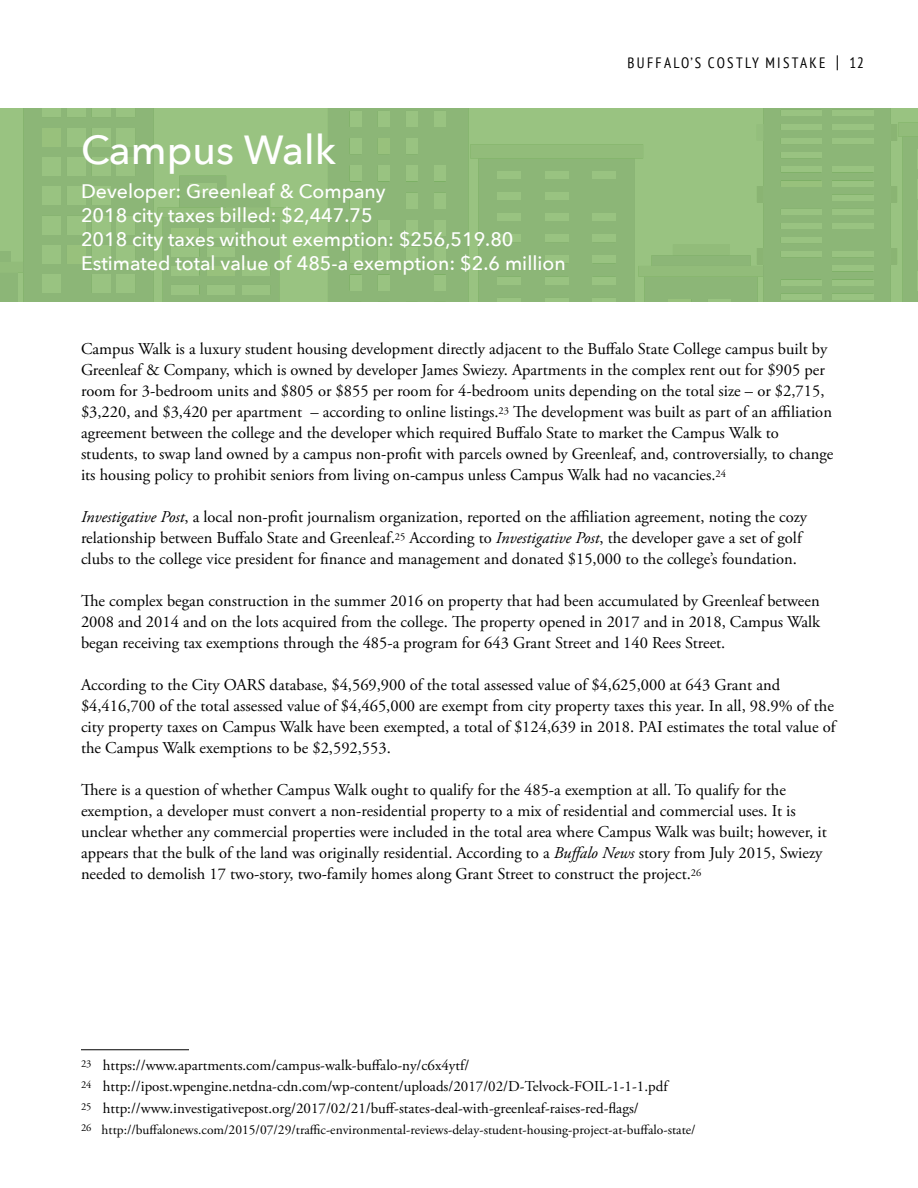
<style>
.page{position:relative;width:918px;height:1188px;background:#fff}
.page>*{position:absolute;margin:0;border:0;box-sizing:border-box;transform-origin:0 0}
.t1{font:500 40.5px "Avenir Next";color:#fff}
.t2{font:500 19.5px/24px "Avenir Next";color:#fff}
.t3{font:16.5px/21px "Adobe Garamond Pro";color:#000}
.t4{font:15px/21.3px "Adobe Garamond Pro";color:#000}
.t5{font:condensed 15px "PT Sans";letter-spacing:.155em;color:#000}
.t6{font:13.5px "Adobe Garamond Pro";color:#000}
.s1{font-size:18px}
.s2{font-style:italic}
</style>
<div class="page">
<div style="left:891px;top:124px;width:6px;height:16px;background:#8ab473"></div>
<div style="left:891px;top:186px;width:6px;height:16px;background:#8ab473"></div>
<div style="left:891px;top:248px;width:6px;height:16px;background:#8ab473"></div>
<svg style="left:898px;top:123px;width:20px;height:178px;background:#8eb978"></svg>
<svg style="left:328px;top:108px;width:563px;height:193px;background:#90ba7a"></svg>
<div style="left:673px;top:244px;width:56px;height:11px;background:#92bc7a"></div>
<hr style="left:669px;top:299px;width:22px;height:2px;background:#e0e7c0">
<hr style="left:708px;top:299px;width:23px;height:2px;background:#e1ebcc">
<svg style="left:0;top:108px;width:322px;height:193px;background:#93bd7c"></svg>
<div style="left:0;top:251px;width:11px;height:11px;background:#8cb677"></div>
<hr style="left:81px;top:1049px;width:108px;height:1px;background:#000">
<h1 class="t1" style="left:81px;top:115px;width:257px">Campus Walk</h1>
<p class="t2" style="left:81px;top:179px;width:486px">Developer: Greenleaf &amp; Company<br>2018 city taxes billed: $2,447.75<br>2018 city taxes without exemption: $256,519.80<br>Estimated total value of 485-a exemption: $2.6 million</p>
<p class="t5" style="left:627px;top:53px;width:238px">BUFFALO’S COSTLY MISTAKE <span class="s1">|</span> 12</p>
<p class="t3" style="left:81px;top:339px;width:754px">Campus Walk is a luxury student housing development directly adjacent to the Buffalo State College campus built by Greenleaf &amp; Company, which is owned by developer James Swiezy. Apartments in the complex rent out for $905 per room for 3-bedroom units and $805 or $855 per room for 4-bedroom units depending on the total size – or $2,715, $3,220, and $3,420 per apartment – according to online listings.<sup>23</sup> The development was built as part of an affiliation agreement between the college and the developer which required Buffalo State to market the Campus Walk to students, to swap land owned by a campus non-profit with parcels owned by Greenleaf, and, controversially, to change its housing policy to prohibit seniors from living on-campus unless Campus Walk had no vacancies.<sup>24</sup></p>
<p class="t3" style="left:81px;top:507px;width:728px"><span class="s2">Investigative Post</span>, a local non-profit journalism organization, reported on the affiliation agreement, noting the cozy relationship between Buffalo State and Greenleaf.<sup>25</sup> According to <span class="s2">Investigative Post</span>, the developer gave a set of golf clubs to the college vice president for finance and management and donated $15,000 to the college’s foundation.</p>
<p class="t3" style="left:81px;top:591px;width:741px;text-align:justify">The complex began construction in the summer 2016 on property that had been accumulated by Greenleaf between 2008 and 2014 and on the lots acquired from the college. The property opened in 2017 and in 2018, Campus Walk began receiving tax exemptions through the 485-a program for 643 Grant Street and 140 Rees Street.</p>
<p class="t3" style="left:81px;top:675px;width:756px">According to the City OARS database, $4,569,900 of the total assessed value of $4,625,000 at 643 Grant and $4,416,700 of the total assessed value of $4,465,000 are exempt from city property taxes this year. In all, 98.9% of the city property taxes on Campus Walk have been exempted, a total of $124,639 in 2018. PAI estimates the total value of the Campus Walk exemptions to be $2,592,553.</p>
<p class="t3" style="left:81px;top:780px;width:747px">There is a question of whether Campus Walk ought to qualify for the 485-a exemption at all. To qualify for the exemption, a developer must convert a non-residential property to a mix of residential and commercial uses. It is unclear whether any commercial properties were included in the total area where Campus Walk was built; however, it appears that the bulk of the land was originally residential. According to a <span class="s2">Buffalo News</span> story from July 2015, Swiezy needed to demolish 17 two-story, two-family homes along Grant Street to construct the project.<sup>26</sup></p>
<p class="t4" style="left:81px;top:1055px;width:588px"><sup>23</sup> https://www.apartments.com/campus-walk-buffalo-ny/c6x4ytf/<br><sup>24</sup> http://ipost.wpengine.netdna-cdn.com/wp-content/uploads/2017/02/D-Telvock-FOIL-1-1-1.pdf<br><sup>25</sup> http://www.investigativepost.org/2017/02/21/buff-states-deal-with-greenleaf-raises-red-flags/</p>
<p class="t6" style="left:81px;top:1122px;width:616px"><sup>26</sup> http://buffalonews.com/2015/07/29/traffic-environmental-reviews-delay-student-housing-project-at-buffalo-state/</p>
</div>
